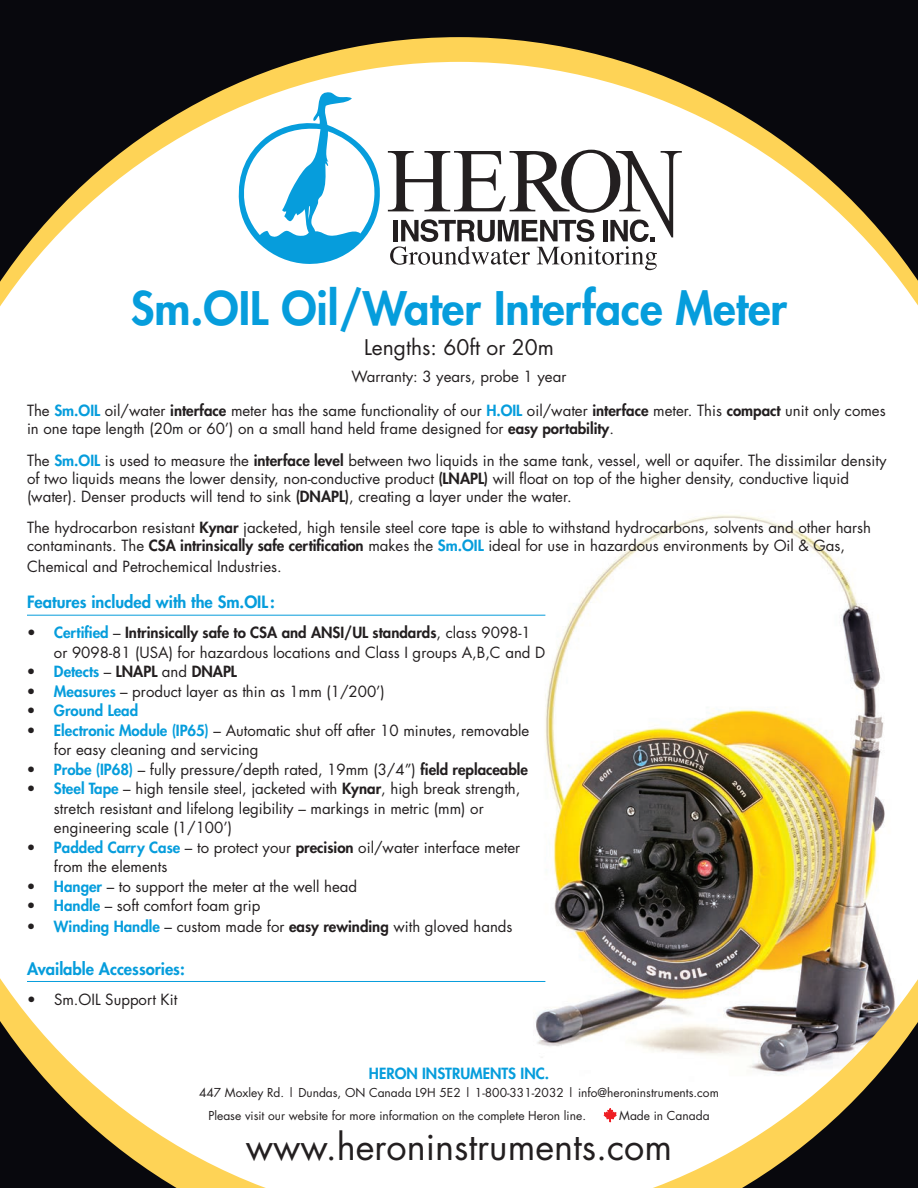
<style>
.page{position:relative;width:918px;height:1188px;background:#fff}
.page>*{position:absolute;margin:0;border:0;box-sizing:border-box;transform-origin:0 0}
.t1{font:800 45px "Futura";color:#069ddc}
.t2{font:36px "Futura";color:#231f20}
.t3{font:21px "Futura";color:#231f20}
.t4{font:800 16.5px "Futura";color:#069ddc}
.t5{font:15px/19.5px "Futura";color:#231f20}
.t6{font:800 15px "Futura";color:#069ddc}
.t7{font:800 15px "Futura";color:#231f20}
.t8{font:12px/23.4px "Futura";color:#231f20}
.s1{font-weight:800;color:#069ddc}
.s2{font-weight:800}
.s3{color:#069ddc}
.s4{font-weight:400}
.s5{color:#231f20}
</style>
<div class="page">
<img style="left:487px;top:515px;width:398px;height:443px">
<svg style="left:0;top:958px;width:918px;height:43px"></svg>
<svg style="left:0;top:0;width:918px;height:302px;fill:#08080d"></svg>
<svg style="left:0;top:1001px;width:918px;height:187px"></svg>
<svg style="left:239px;top:92px;width:443px;height:178px"></svg>
<svg style="left:603px;top:1108px;width:14px;height:14px"></svg>
<hr style="left:27px;top:615px;width:518px;height:1px;background:#069ddc">
<hr style="left:27px;top:981px;width:518px;height:1px;background:#069ddc">
<h1 class="t1" style="left:131px;top:279px;width:658px">Sm.OIL Oil/Water Interface Meter</h1>
<h3 class="t3" style="left:364px;top:332px;width:191px">Lengths: 60ft or 20m</h3>
<p class="t5" style="left:352px;top:366px;width:216px">Warranty: 3 years, probe 1 year</p>
<p class="t5" style="left:27px;top:401px;width:860px;line-height:18px">The <span class="s1">Sm.OIL</span> oil/water <span class="s2">interface</span> meter has the same functionality of our <span class="s1">H.OIL</span> oil/water <span class="s2">interface</span> meter. This <span class="s2">compact</span> unit only comes in one tape length (20m or 60’) on a small hand held frame designed for <span class="s2">easy portability</span>.</p>
<p class="t5" style="left:27px;top:451px;width:861px;line-height:18px">The <span class="s1">Sm.OIL</span> is used to measure the <span class="s2">interface level</span> between two liquids in the same tank, vessel, well or aquifer. The dissimilar density of two liquids means the lower density, non-conductive product <span class="s2">(LNAPL)</span> will float on top of the higher density, conductive liquid (water). Denser products will tend to sink <span class="s2">(DNAPL)</span>, creating a layer under the water.</p>
<p class="t5" style="left:27px;top:518px;width:846px;line-height:18px">The hydrocarbon resistant <span class="s2">Kynar</span> jacketed, high tensile steel core tape is able to withstand hydrocarbons, solvents and other harsh contaminants. The <span class="s2">CSA intrinsically safe certification</span> makes the <span class="s1">Sm.OIL</span> ideal for use in hazardous environments by Oil &amp; Gas,</p>
<p class="t5" style="left:27px;top:557px;width:256px">Chemical and Petrochemical Industries.</p>
<p class="t4" style="left:27px;top:592px;width:249px">Features included with the Sm.OIL:</p>
<p class="t5" style="left:54px;top:623px;width:493px;text-indent:-27px"><span class="s2">•</span> <span class="s1">Certified</span> – <span class="s2">Intrinsically safe to CSA and ANSI/UL standards</span>, class 9098-1 or 9098-81 (USA) for hazardous locations and Class I groups A,B,C and D</p>
<p class="t7" style="left:27px;top:662px;width:211px">• <span class="s3">Detects</span> <span class="s4">–</span> LNAPL <span class="s4">and</span> DNAPL</p>
<p class="t5" style="left:27px;top:681px;width:359px"><span class="s2">•</span> <span class="s1">Measures</span> – product layer as thin as 1mm (1/200’)</p>
<p class="t6" style="left:27px;top:701px;width:113px"><span class="s5">•</span> Ground Lead</p>
<p class="t5" style="left:54px;top:720px;width:477px;text-indent:-27px"><span class="s2">•</span> <span class="s1">Electronic Module (IP65)</span> – Automatic shut off after 10 minutes, removable for easy cleaning and servicing</p>
<p class="t5" style="left:27px;top:759px;width:503px"><span class="s2">•</span> <span class="s1">Probe (IP68)</span> – fully pressure/depth rated, 19mm (3/4”) <span class="s2">field replaceable</span></p>
<p class="t5" style="left:54px;top:779px;width:468px;text-indent:-27px"><span class="s2">•</span> <span class="s1">Steel Tape</span> – high tensile steel, jacketed with <span class="s2">Kynar</span>, high break strength, stretch resistant and lifelong legibility – markings in metric (mm) or engineering scale (1/100’)</p>
<p class="t5" style="left:54px;top:837px;width:468px;text-indent:-27px"><span class="s2">•</span> <span class="s1">Padded Carry Case</span> – to protect your <span class="s2">precision</span> oil/water interface meter from the elements</p>
<p class="t5" style="left:27px;top:876px;width:332px"><span class="s2">•</span> <span class="s1">Hanger</span> – to support the meter at the well head</p>
<p class="t5" style="left:27px;top:896px;width:235px"><span class="s2">•</span> <span class="s1">Handle</span> – soft comfort foam grip</p>
<p class="t5" style="left:27px;top:917px;width:487px"><span class="s2">•</span> <span class="s1">Winding Handle</span> – custom made for <span class="s2">easy rewinding</span> with gloved hands</p>
<p class="t4" style="left:27px;top:958px;width:159px">Available Accessories:</p>
<p class="t5" style="left:27px;top:989px;width:152px"><span class="s2">•</span> Sm.OIL Support Kit</p>
<p class="t6" style="left:369px;top:1064px;width:182px">HERON INSTRUMENTS INC.</p>
<p class="t8" style="left:208px;top:1081px;width:512px;text-indent:-9px">447 Moxley Rd. | Dundas, ON Canada L9H 5E2 | 1-800-331-2032 | info@heroninstruments.com<br>Please visit our website for more information on the complete Heron line.</p>
<p class="t8" style="left:619px;top:1104px;width:92px">Made in Canada</p>
<h2 class="t2" style="left:246px;top:1122px;width:428px">www.heroninstruments.com</h2>
</div>
